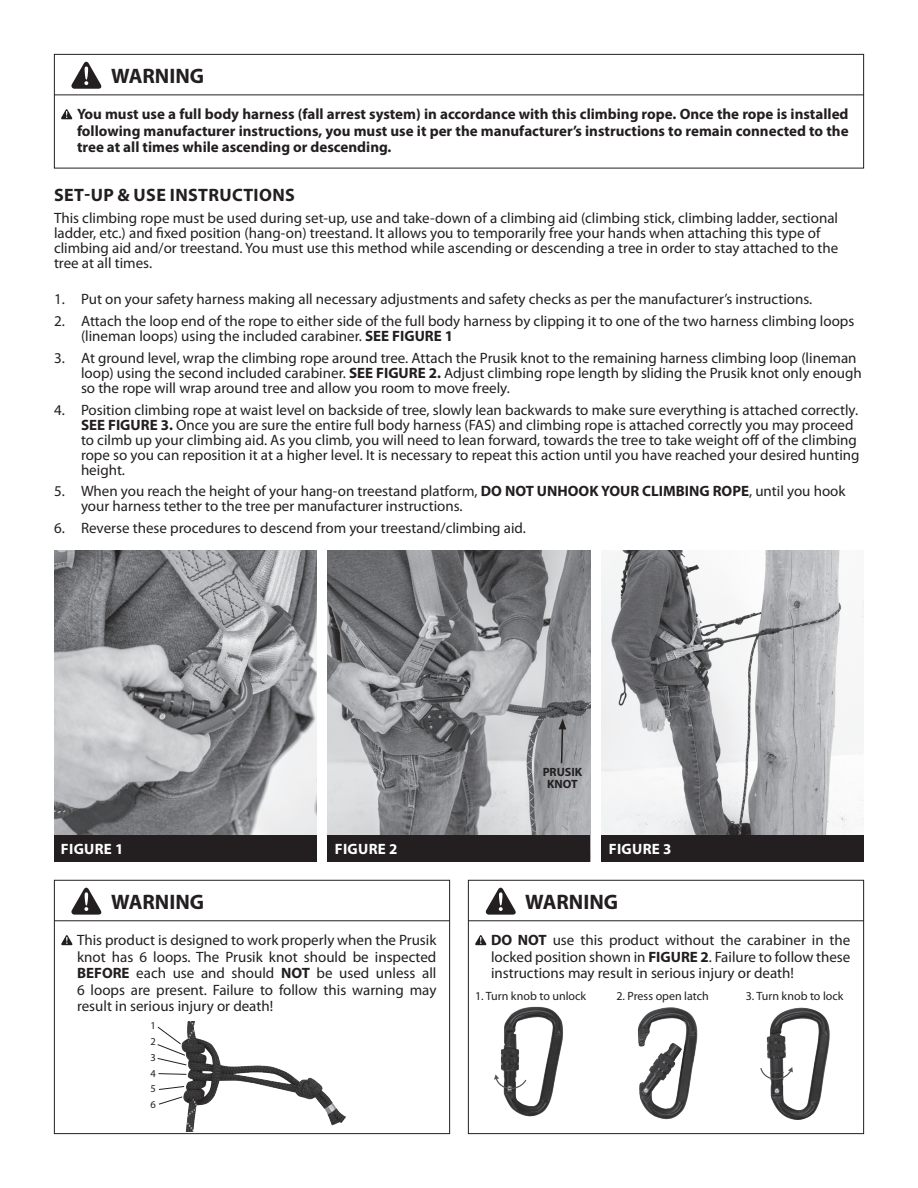
<style>
.page{position:relative;width:918px;height:1188px;background:#fff}
.page>*{position:absolute;margin:0;border:0;box-sizing:border-box;transform-origin:0 0}
.t1{font:700 21px "Myriad Pro";color:#231f20}
.t2{font:700 18px "Myriad Pro";letter-spacing:.02em;color:#231f20}
.numbered_stuff{font:15px/15px "Myriad Pro";color:#231f20}
.t3{font:700 15px/16.5px "Myriad Pro";color:#231f20;text-align:justify}
.t4{font:700 15px "Myriad Pro";letter-spacing:.02em;color:#fff}
.t5{font:12px "Myriad Pro";color:#231f20}
.numbered_stuff-2{font:700 12px/12px "Myriad Pro";color:#231f20;text-align:center}
.t6{font:10.5px "Myriad Pro";color:#231f20}
.s1{font-weight:700}
</style>
<div class="page">
<div style="left:54px;top:54px;width:810px;height:114px;border:1px solid #231f20"></div>
<svg style="left:71px;top:61px;width:31px;height:28px"></svg>
<hr style="left:54px;top:94px;width:810px;height:1px;background:#231f20">
<svg style="left:61px;top:109px;width:12px;height:10px"></svg>
<img style="left:183px;top:1021px;width:163px;height:110px">
<div style="left:54px;top:880px;width:396px;height:254px;border:1px solid #231f20"></div>
<svg style="left:71px;top:887px;width:31px;height:28px"></svg>
<hr style="left:54px;top:920px;width:396px;height:1px;background:#231f20">
<svg style="left:61px;top:935px;width:12px;height:10px"></svg>
<svg style="left:485px;top:887px;width:31px;height:28px"></svg>
<hr style="left:468px;top:920px;width:396px;height:1px;background:#231f20">
<svg style="left:475px;top:935px;width:12px;height:10px"></svg>
<img style="left:611px;top:1007px;width:110px;height:128px">
<img style="left:479px;top:1006px;width:110px;height:129px">
<svg style="left:494px;top:1074px;width:34px;height:16px"></svg>
<img style="left:743px;top:1007px;width:110px;height:128px">
<svg style="left:759px;top:1067px;width:34px;height:14px"></svg>
<svg style="left:157px;top:1026px;width:30px;height:40px"></svg>
<svg style="left:158px;top:1073px;width:29px;height:2px"></svg>
<svg style="left:159px;top:1086px;width:26px;height:4px"></svg>
<svg style="left:158px;top:1096px;width:25px;height:9px"></svg>
<img style="left:328px;top:551px;width:262px;height:284px">
<img style="left:602px;top:551px;width:262px;height:284px">
<img style="left:54px;top:551px;width:262px;height:284px">
<div style="left:602px;top:835px;width:262px;height:27px;background:#231f20"></div>
<div style="left:328px;top:835px;width:262px;height:27px;background:#231f20"></div>
<div style="left:54px;top:835px;width:262px;height:27px;background:#231f20"></div>
<svg style="left:559px;top:719px;width:7px;height:46px"></svg>
<p class="t1" style="left:111px;top:62px;width:95px">WARNING</p>
<p class="t3" style="left:77px;top:105px;width:773px">You must use a full body harness (fall arrest system) in accordance with this climbing rope. Once the rope is installed following manufacturer instructions, you must use it per the manufacturer’s instructions to remain connected to the tree at all times while ascending or descending.</p>
<p class="t2" style="left:54px;top:183px;width:242px">SET-UP &amp; USE INSTRUCTIONS</p>
<p class="numbered_stuff" style="left:54px;top:210px;width:786px">This climbing rope must be used during set-up, use and take-down of a climbing aid (climbing stick, climbing ladder, sectional ladder, etc.) and fixed position (hang-on) treestand. It allows you to temporarily free your hands when attaching this type of climbing aid and/or treestand. You must use this method while ascending or descending a tree in order to stay attached to the tree at all times.</p>
<p class="numbered_stuff" style="left:54px;top:292px;width:760px">1. Put on your safety harness making all necessary adjustments and safety checks as per the manufacturer’s instructions.</p>
<p class="numbered_stuff" style="left:81px;top:313px;width:775px;text-indent:-27px">2. Attach the loop end of the rope to either side of the full body harness by clipping it to one of the two harness climbing loops (lineman loops) using the included carabiner. <span class="s1">SEE FIGURE 1</span></p>
<p class="numbered_stuff" style="left:81px;top:350px;width:782px;text-indent:-27px">3. At ground level, wrap the climbing rope around tree. Attach the Prusik knot to the remaining harness climbing loop (lineman loop) using the second included carabiner. <span class="s1">SEE FIGURE 2.</span> Adjust climbing rope length by sliding the Prusik knot only enough so the rope will wrap around tree and allow you room to move freely.</p>
<p class="numbered_stuff" style="left:81px;top:402px;width:780px;text-indent:-27px">4. Position climbing rope at waist level on backside of tree, slowly lean backwards to make sure everything is attached correctly.<br><span class="s1">SEE FIGURE 3.</span> Once you are sure the entire full body harness (FAS) and climbing rope is attached correctly you may proceed to cilmb up your climbing aid. As you climb, you will need to lean forward, towards the tree to take weight off of the climbing rope so you can reposition it at a higher level. It is necessary to repeat this action until you have reached your desired hunting height.</p>
<p class="numbered_stuff" style="left:81px;top:484px;width:766px;text-indent:-27px">5. When you reach the height of your hang-on treestand platform, <span class="s1">DO NOT UNHOOK YOUR CLIMBING ROPE</span>, until you hook your harness tether to the tree per manufacturer instructions.</p>
<p class="numbered_stuff" style="left:54px;top:520px;width:474px">6. Reverse these procedures to descend from your treestand/climbing aid.</p>
<p class="numbered_stuff-2" style="left:543px;top:766px;width:41px">PRUSIK<br>KNOT</p>
<p class="t4" style="left:61px;top:839px;width:64px">FIGURE 1</p>
<p class="t4" style="left:335px;top:839px;width:64px">FIGURE 2</p>
<p class="t4" style="left:609px;top:839px;width:64px">FIGURE 3</p>
<p class="t1" style="left:111px;top:888px;width:95px">WARNING</p>
<p class="numbered_stuff" style="left:77px;top:932px;width:361px;line-height:16.5px;text-align:justify">This product is designed to work properly when the Prusik knot has 6 loops. The Prusik knot should be inspected <span class="s1">BEFORE</span> each use and should <span class="s1">NOT</span> be used unless all 6 loops are present. Failure to follow this warning may result in serious injury or death!</p>
<p class="numbered_stuff" style="left:491px;top:932px;width:361px;line-height:16.5px;text-align:justify"><span class="s1">DO NOT</span> use this product without the carabiner in the locked position shown in <span class="s1">FIGURE 2</span>. Failure to follow these instructions may result in serious injury or death!</p>
<p class="t1" style="left:525px;top:888px;width:95px">WARNING</p>
<p class="t5" style="left:475px;top:989px;width:113px">1. Turn knob to unlock</p>
<p class="t5" style="left:746px;top:989px;width:99px">3. Turn knob to lock</p>
<p class="t5" style="left:616px;top:989px;width:94px">2. Press open latch</p>
<p class="t6" style="left:151px;top:1019px;width:7px">1</p>
<p class="t6" style="left:151px;top:1035px;width:7px">2</p>
<p class="t6" style="left:151px;top:1051px;width:7px">3</p>
<p class="t6" style="left:151px;top:1067px;width:7px">4</p>
<p class="t6" style="left:151px;top:1082px;width:7px">5</p>
<p class="t6" style="left:151px;top:1098px;width:7px">6</p>
</div>
